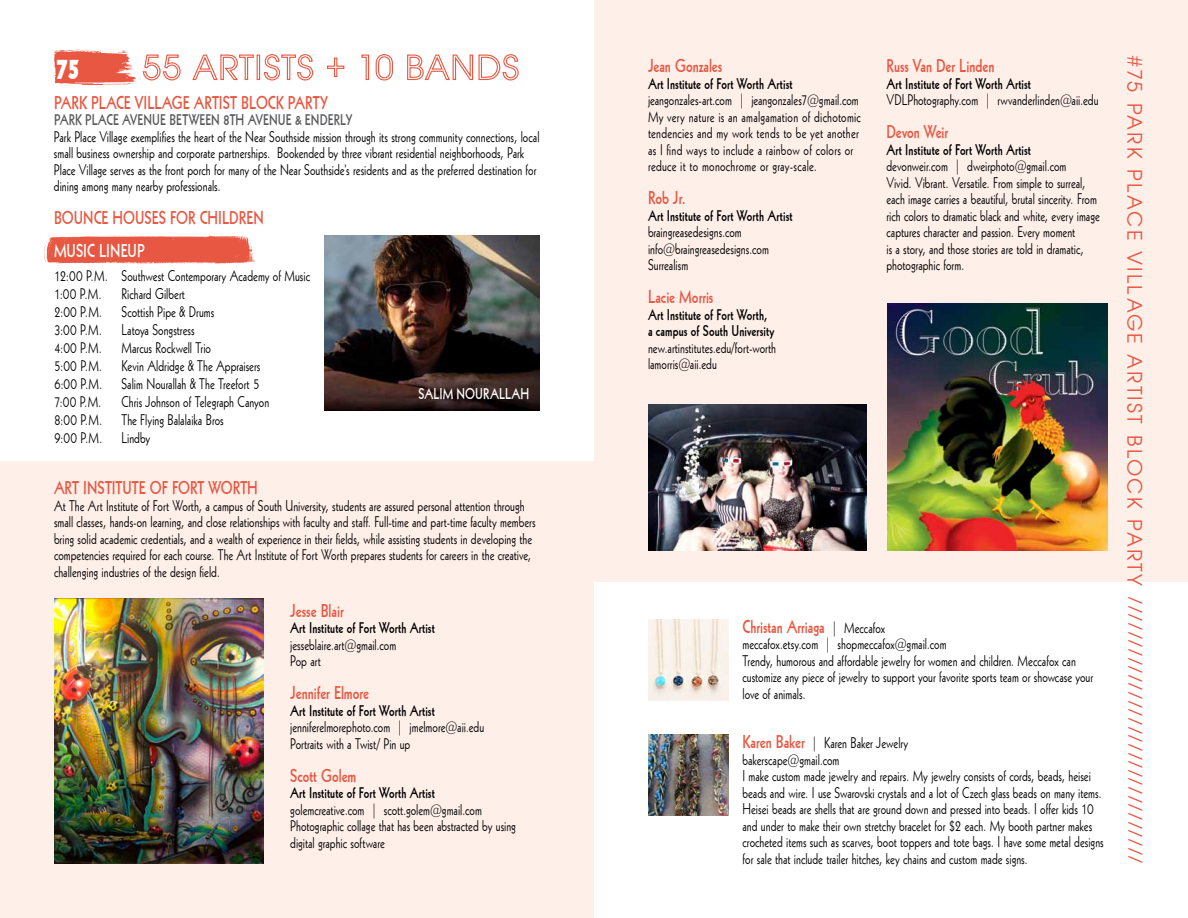
<style>
.page{position:relative;width:1188px;height:918px;background:#fff}
.page>*{position:absolute;margin:0;border:0;box-sizing:border-box;transform-origin:0 0}
.t1{font:28.5px "Geometric 231 BT Heavy C";color:#fff;scale:.8 1}
.t2{font:19.95px "Avant Garde Gothic Regular DTC";letter-spacing:.11em;color:#e85741}
.t3{font:18px "Geometric 231 BT Bold C";color:#e85741;scale:.8 1}
.t4{font:18px "Geometric 231 BT Bold C";letter-spacing:.005em;color:#fff;scale:.8 1}
.t5{font:15px/16.5px "Geometric 231 BT Roman C";letter-spacing:.005em;color:#000;scale:.8 1}
.t6{font:15px/16.5px "Geometric 231 BT Bold C";letter-spacing:.01em;color:#000;scale:.8 1}
.t7{font:15px "Geometric 231 BT Bold C";letter-spacing:-.035em;color:#58595b;scale:.8 1}
.t8{font:15px "Geometric 231 BT Bold C";color:#fff;scale:.8 1}
.s1{font-family:"Geometric 231 BT Roman C";font-size:15px;color:#000}
.s2{font-family:"Geometric 231 BT Bold C";font-size:18px;color:#e85741}
</style>
<div class="page">
<div style="left:594px;top:0;width:594px;height:581px;background:#feefe9"></div>
<div style="left:0;top:461px;width:594px;height:457px;background:#feefe9"></div>
<svg style="left:44px;top:235px;width:211px;height:29px;background:#eb6e5b"></svg>
<svg style="left:54px;top:49px;width:82px;height:37px"></svg>
<svg style="left:142px;top:54px;width:39px;height:27px"></svg>
<svg style="left:192px;top:54px;width:62px;height:26px"></svg>
<div style="left:257px;top:55px;width:3px;height:25px;border:1px solid #e85741"></div>
<svg style="left:263px;top:54px;width:51px;height:27px"></svg>
<svg style="left:327px;top:57px;width:18px;height:20px"></svg>
<svg style="left:361px;top:54px;width:32px;height:27px"></svg>
<svg style="left:407px;top:54px;width:112px;height:27px"></svg>
<img style="left:648px;top:405px;width:219px;height:145px">
<img style="left:888px;top:303px;width:219px;height:247px">
<img style="left:54px;top:598px;width:210px;height:266px">
<img style="left:648px;top:619px;width:81px;height:81px">
<img style="left:648px;top:734px;width:81px;height:81px">
<img style="left:324px;top:235px;width:216px;height:176px">
<h1 class="t1" style="left:56px;top:52px;width:32px">75</h1>
<p class="t3" style="left:54px;top:91px;width:67px">Park Place</p>
<p class="t3" style="left:135px;top:91px;width:22px">Village</p>
<p class="t3" style="left:194px;top:91px;width:23px">Artist</p>
<p class="t3" style="left:241px;top:91px;width:22px">Block</p>
<p class="t3" style="left:288px;top:91px;width:20px">Party</p>
<p class="t7" style="left:54px;top:110px;width:57px">Park Place</p>
<p class="t7" style="left:122px;top:110px;width:21px">Avenue</p>
<p class="t7" style="left:169px;top:110px;width:10px">between</p>
<p class="t7" style="left:223px;top:110px;width:51px">8th Avenue</p>
<p class="t7" style="left:295px;top:110px;width:30px">&amp; Enderly</p>
<p class="t5" style="left:54px;top:128px;width:608px">Park Place Village exemplifies the heart of the Near Southside mission through its strong community connections, local small business ownership and corporate partnerships. Bookended by three vibrant residential neighborhoods, Park Place Village serves as the front porch for many of the Near Southside’s residents and as the preferred destination for dining among many nearby professionals.</p>
<p class="t3" style="left:54px;top:206px;width:264px">BOUNCE HOUSES FOR CHILDREN</p>
<p class="t4" style="left:54px;top:239px;width:115px">MUSIC LINEUP</p>
<p class="t5" style="left:54px;top:267px;width:322px;line-height:18px">12:00 P.M. Southwest Contemporary Academy of Music<br>1:00 P.M.</p>
<p class="t5" style="left:122px;top:285px;width:81px">Richard Gilbert</p>
<p class="t5" style="left:54px;top:303px;width:62px">2:00 P.M.</p>
<p class="t5" style="left:122px;top:303px;width:118px">Scottish Pipe &amp; Drums</p>
<p class="t5" style="left:54px;top:321px;width:62px">3:00 P.M.</p>
<p class="t5" style="left:122px;top:321px;width:93px">Latoya Songstress</p>
<p class="t5" style="left:54px;top:339px;width:62px">4:00 P.M.</p>
<p class="t5" style="left:122px;top:339px;width:113px">Marcus Rockwell Trio</p>
<p class="t5" style="left:54px;top:357px;width:62px">5:00 P.M.</p>
<p class="t5" style="left:122px;top:357px;width:175px">Kevin Aldridge &amp; The Appraisers</p>
<p class="t5" style="left:54px;top:375px;width:62px">6:00 P.M.</p>
<p class="t5" style="left:122px;top:375px;width:174px">Salim Nourallah &amp; The Treefort 5</p>
<p class="t5" style="left:54px;top:393px;width:61px">7:00 P.M.</p>
<p class="t5" style="left:122px;top:393px;width:186px">Chris Johnson of Telegraph Canyon</p>
<p class="t5" style="left:54px;top:411px;width:62px">8:00 P.M.</p>
<p class="t5" style="left:122px;top:411px;width:129px">The Flying Balalaika Bros</p>
<p class="t5" style="left:54px;top:429px;width:62px">9:00 P.M.</p>
<p class="t5" style="left:122px;top:429px;width:38px">Lindby</p>
<p class="t3" style="left:54px;top:476px;width:52px">Art Institute</p>
<p class="t3" style="left:150px;top:476px;width:102px">of Fort Worth</p>
<p class="t5" style="left:54px;top:497px;width:604px">At The Art Institute of Fort Worth, a campus of South University, students are assured personal attention through small classes, hands-on learning, and close relationships with faculty and staff. Full-time and part-time faculty members bring solid academic credentials, and a wealth of experience in their fields, while assisting students in developing the competencies required for each course. The Art Institute of Fort Worth prepares students for careers in the creative, challenging industries of the design field.</p>
<p class="t8" style="left:418px;top:383px;width:10px">salim</p>
<p class="t8" style="left:457px;top:383px;width:11px">nourallah</p>
<p class="t3" style="left:290px;top:598px;width:68px">Jesse Blair</p>
<p class="t6" style="left:290px;top:619px;width:182px">Art Institute of Fort Worth Artist</p>
<p class="t5" style="left:290px;top:636px;width:134px">jesseblaire.art@gmail.com<br>Pop art</p>
<p class="t3" style="left:290px;top:681px;width:100px">Jennifer Elmore</p>
<p class="t6" style="left:290px;top:702px;width:182px">Art Institute of Fort Worth Artist</p>
<p class="t5" style="left:290px;top:718px;width:244px">jenniferelmorephoto.com | jmelmore@aii.edu<br>Portraits with a Twist/ Pin up</p>
<p class="t3" style="left:290px;top:763px;width:84px">Scott Golem</p>
<p class="t6" style="left:290px;top:784px;width:182px">Art Institute of Fort Worth Artist</p>
<p class="t5" style="left:290px;top:801px;width:284px">golemcreative.com | scott.golem@gmail.com<br>Photographic collage that has been abstracted by using digital graphic software</p>
<p class="t3" style="left:648px;top:54px;width:95px">Jean Gonzales</p>
<p class="t6" style="left:648px;top:75px;width:182px">Art Institute of Fort Worth Artist</p>
<p class="t5" style="left:648px;top:91px;width:268px">jeangonzales-art.com | jeangonzales7@gmail.com My very nature is an amalgamation of dichotomic tendencies and my work tends to be yet another as I find ways to include a rainbow of colors or reduce it to monochrome or gray-scale.</p>
<p class="t3" style="left:648px;top:186px;width:49px">Rob Jr.</p>
<p class="t6" style="left:648px;top:207px;width:182px">Art Institute of Fort Worth Artist</p>
<p class="t5" style="left:648px;top:223px;width:153px">braingreasedesigns.com info@braingreasedesigns.com<br>Surrealism</p>
<p class="t3" style="left:648px;top:285px;width:83px">Lacie Morris</p>
<p class="t6" style="left:648px;top:306px;width:160px">Art Institute of Fort Worth, a campus of South University</p>
<p class="t5" style="left:648px;top:339px;width:162px">new.artinstitutes.edu/fort-worth lamorris@aii.edu</p>
<p class="t3" style="left:886px;top:54px;width:136px">Russ Van Der Linden</p>
<p class="t6" style="left:886px;top:75px;width:182px">Art Institute of Fort Worth Artist</p>
<p class="t5" style="left:886px;top:91px;width:267px">VDLPhotography.com | rwvanderlinden@aii.edu</p>
<p class="t3" style="left:886px;top:120px;width:79px">Devon Weir</p>
<p class="t6" style="left:886px;top:141px;width:182px">Art Institute of Fort Worth Artist</p>
<p class="t5" style="left:886px;top:157px;width:268px">devonweir.com | dweirphoto@gmail.com<br>Vivid. Vibrant. Versatile. From simple to surreal, each image carries a beautiful, brutal sincerity. From rich colors to dramatic black and white, every image captures character and passion. Every moment<br>is a story, and those stories are told in dramatic, photographic form.</p>
<p class="t3" style="left:742px;top:615px;width:180px">Christan Arriaga <span class="s1">| Meccafox</span></p>
<p class="t5" style="left:742px;top:635px;width:440px">meccafox.etsy.com | shopmeccafox@gmail.com<br>Trendy, humorous and affordable jewelry for women and children. Meccafox can customize any piece of jewelry to support your favorite sports team or showcase your love of animals.</p>
<p class="t5" style="left:742px;top:734px;width:453px"><span class="s2">Karen Baker</span> | Karen Baker Jewelry<br>bakerscape@gmail.com<br>I make custom made jewelry and repairs. My jewelry consists of cords, beads, heisei beads and wire. I use Swarovski crystals and a lot of Czech glass beads on many items.<br>Heisei beads are shells that are ground down and pressed into beads. I offer kids 10 and under to make their own stretchy bracelet for $2 each. My booth partner makes crocheted items such as scarves, boot toppers and tote bags. I have some metal designs for sale that include trailer hitches, key chains and custom made signs.</p>
<h2 class="t2" style="left:1147px;top:54px;width:811px;rotate:90deg">#75 PARK PLACE VILLAGE ARTIST BLOCK PART Y <sup>///////////////////////////////</sup></h2>
</div>
